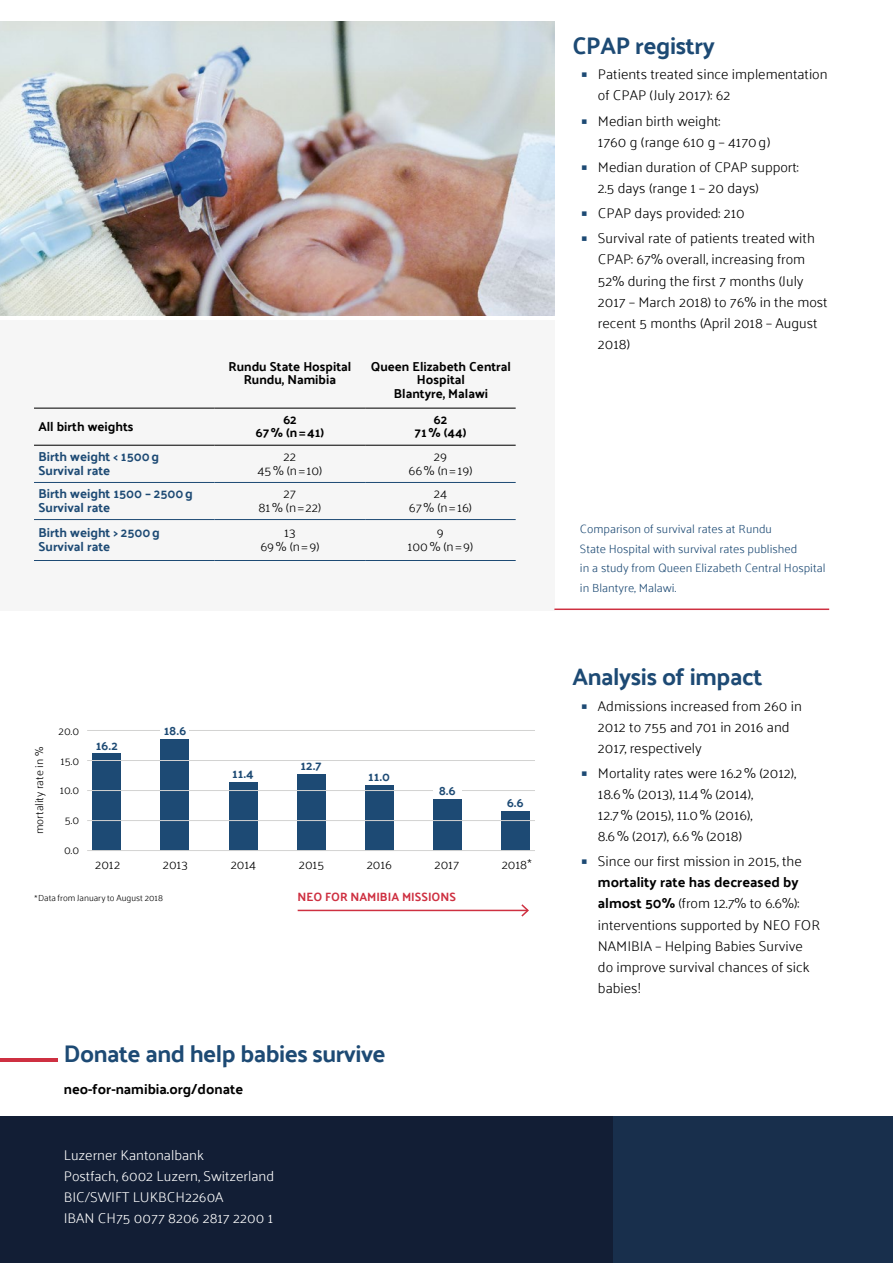
<style>
.page{position:relative;width:893px;height:1263px;background:#fff}
.page>*{position:absolute;margin:0;border:0;box-sizing:border-box;transform-origin:0 0}
.t1{font:700 24px "Palanquin";letter-spacing:-.015em;color:#1d4a74}
.t2{font:300 14.25px/21px "Palanquin";color:#000}
.t3{font:300 14.25px/21px "Palanquin";color:#fff}
.t4{font:700 14.25px "Palanquin";color:#000}
.t5{font:700 12.9px/13.6px "Palanquin";color:#000;text-align:center}
.t6{font:700 12.9px/13.6px "Palanquin";color:#1d4a74}
.t7{font:300 12.9px/13.6px "Palanquin";color:#000;text-align:center}
.t8{font:300 12.75px "Palanquin";letter-spacing:-.005em;color:#000}
.t9{font:700 12.75px "Palanquin";letter-spacing:-.015em;color:#1d4a74}
.t10{font:300 12px/19.5px "Palanquin";color:#1d4a74}
.t11{font:700 12px "Palanquin";color:#ce3041}
.t12{font:300 11.25px "Palanquin";color:#000}
.t13{font:300 9px "Palanquin";color:#000}
.s1{font-weight:700}
</style>
<div class="page">
<div style="left:0;top:320px;width:554px;height:290px;background:#f6f6f6"></div>
<img style="left:0;top:21px;width:554px;height:295px">
<div style="left:608px;top:1116px;width:285px;height:147px;background:#182f4c"></div>
<div style="left:0;top:1116px;width:612px;height:147px;background:#121e35"></div>
<hr style="left:0;top:1058px;width:57px;height:4px;background:#ce3041">
<div style="left:365px;top:785px;width:28px;height:66px;background:#1d4a74"></div>
<div style="left:501px;top:811px;width:29px;height:40px;background:#1d4a74"></div>
<div style="left:93px;top:753px;width:28px;height:98px;background:#1d4a74"></div>
<div style="left:229px;top:782px;width:28px;height:69px;background:#1d4a74"></div>
<div style="left:161px;top:739px;width:28px;height:112px;background:#1d4a74"></div>
<div style="left:297px;top:774px;width:28px;height:77px;background:#1d4a74"></div>
<div style="left:433px;top:799px;width:29px;height:52px;background:#1d4a74"></div>
<hr style="left:87px;top:790px;width:448px;height:1px;background:#d3d3d2">
<hr style="left:87px;top:820px;width:448px;height:1px;background:#d3d3d2">
<hr style="left:87px;top:730px;width:448px;height:1px;background:#d3d3d2">
<hr style="left:87px;top:850px;width:448px;height:1px;background:#d3d3d2">
<hr style="left:87px;top:760px;width:448px;height:1px;background:#d3d3d2">
<div style="left:161px;top:725px;width:28px;height:14px;background:#fff"></div>
<div style="left:433px;top:786px;width:29px;height:13px;background:#fff"></div>
<hr style="left:34px;top:408px;width:181px;height:1px;background:#000">
<hr style="left:34px;top:445px;width:181px;height:1px;background:#000">
<hr style="left:215px;top:408px;width:150px;height:1px;background:#000">
<hr style="left:215px;top:445px;width:150px;height:1px;background:#000">
<hr style="left:365px;top:408px;width:151px;height:1px;background:#000">
<hr style="left:365px;top:445px;width:151px;height:1px;background:#000">
<hr style="left:34px;top:482px;width:181px;height:1px;background:#1d4a74">
<hr style="left:215px;top:482px;width:150px;height:1px;background:#1d4a74">
<hr style="left:365px;top:482px;width:151px;height:1px;background:#1d4a74">
<hr style="left:34px;top:519px;width:181px;height:1px;background:#1d4a74">
<hr style="left:215px;top:519px;width:150px;height:1px;background:#1d4a74">
<hr style="left:365px;top:519px;width:151px;height:1px;background:#1d4a74">
<hr style="left:34px;top:560px;width:181px;height:1px;background:#1d4a74">
<hr style="left:215px;top:560px;width:150px;height:1px;background:#1d4a74">
<hr style="left:365px;top:560px;width:151px;height:1px;background:#1d4a74">
<hr style="left:554px;top:608px;width:275px;height:2px;background:#ce3041">
<hr style="left:298px;top:910px;width:230px;height:1px;background:#ce3041">
<svg style="left:520px;top:904px;width:9px;height:13px"></svg>
<p class="t5" style="left:229px;top:359px;width:124px">Rundu State Hospital<br>Rundu, Namibia</p>
<p class="t5" style="left:371px;top:359px;width:142px">Queen Elizabeth Central<br>Hospital<br>Blantyre, Malawi</p>
<p class="t5" style="left:38px;top:419px;width:96px">All birth weights</p>
<p class="t5" style="left:256px;top:413px;width:70px">62<br>67% (n=41)</p>
<p class="t5" style="left:414px;top:413px;width:53px">62<br>71% (44)</p>
<p class="t6" style="left:38px;top:450px;width:122px">Birth weight &lt; 1500g<br>Survival rate</p>
<p class="t7" style="left:257px;top:450px;width:66px">22<br>45% (n= 10)</p>
<p class="t7" style="left:408px;top:450px;width:66px">29<br>66% (n= 19)</p>
<p class="t6" style="left:38px;top:487px;width:156px">Birth weight 1500 – 2500g<br>Survival rate</p>
<p class="t7" style="left:258px;top:487px;width:64px">27<br>81% (n= 22)</p>
<p class="t7" style="left:409px;top:487px;width:65px">24<br>67% (n= 16)</p>
<p class="t6" style="left:38px;top:526px;width:123px">Birth weight &gt; 2500g<br>Survival rate</p>
<p class="t7" style="left:260px;top:526px;width:61px">13<br>69% (n=9)</p>
<p class="t7" style="left:408px;top:526px;width:67px">9<br>100% (n=9)</p>
<p class="t12" style="left:33px;top:834px;width:89px;rotate:-90deg">mortality rate in %</p>
<p class="t12" style="left:59px;top:724px;width:22px">20.0</p>
<p class="t12" style="left:61px;top:754px;width:20px">15.0</p>
<p class="t12" style="left:60px;top:784px;width:21px">10.0</p>
<p class="t12" style="left:65px;top:814px;width:16px">5.0</p>
<p class="t12" style="left:64px;top:843px;width:17px">0.0</p>
<p class="t9" style="left:96px;top:738px;width:24px">16.2</p>
<p class="t9" style="left:164px;top:723px;width:24px">18.6</p>
<p class="t9" style="left:232px;top:766px;width:23px">11.4</p>
<p class="t9" style="left:300px;top:758px;width:23px">12.7</p>
<p class="t9" style="left:368px;top:769px;width:23px">11.0</p>
<p class="t9" style="left:439px;top:783px;width:18px">8.6</p>
<p class="t9" style="left:507px;top:795px;width:18px">6.6</p>
<p class="t8" style="left:95px;top:857px;width:26px">2012</p>
<p class="t8" style="left:163px;top:857px;width:27px">2013</p>
<p class="t8" style="left:231px;top:857px;width:27px">2014</p>
<p class="t8" style="left:299px;top:857px;width:27px">2015</p>
<p class="t8" style="left:367px;top:857px;width:27px">2016</p>
<p class="t8" style="left:435px;top:857px;width:26px">2017</p>
<p class="t8" style="left:502px;top:857px;width:31px">2018*</p>
<p class="t13" style="left:34px;top:893px;width:130px">*Data from January to August 2018</p>
<p class="t11" style="left:298px;top:890px;width:160px">NEO FOR NAMIBIA MISSIONS</p>
<h1 class="t1" style="left:64px;top:1040px;width:323px">Donate and help babies survive</h1>
<p class="t4" style="left:64px;top:1081px;width:181px">neo-for-namibia.org/donate</p>
<p class="t3" style="left:64px;top:1144px;width:212px">Luzerner Kantonalbank<br>Postfach, 6002 Luzern, Switzerland<br>BIC/SWIFT LUKBCH2260A<br>IBAN CH75 0077 8206 2817 2200 1</p>
<h1 class="t1" style="left:572px;top:32px;width:144px">CPAP registry</h1>
<p class="t2" style="left:598px;top:64px;width:231px">Patients treated since implementation of CPAP (July 2017): 62</p>
<p class="t2" style="left:598px;top:110px;width:174px">Median birth weight:<br>1760 g (range 610 g – 4170g)</p>
<p class="t2" style="left:598px;top:157px;width:202px">Median duration of CPAP support:<br>2.5 days (range 1 – 20 days)</p>
<p class="t2" style="left:598px;top:201px;width:218px;line-height:25.2px">CPAP days provided: 210<br>Survival rate of patients treated with</p>
<p class="t2" style="left:598px;top:249px;width:231px">CPAP: 67% overall, increasing from<br>52% during the first 7 months (July<br>2017 – March 2018) to 76% in the most recent 5 months (April 2018 – August<br>2018)</p>
<p class="t10" style="left:580px;top:519px;width:247px">Comparison of survival rates at Rundu<br>State Hospital with survival rates published<br>in a study from Queen Elizabeth Central Hospital in Blantyre, Malawi.</p>
<h1 class="t1" style="left:572px;top:663px;width:191px">Analysis of impact</h1>
<p class="t2" style="left:598px;top:695px;width:205px">Admissions increased from 260 in<br>2012 to 755 and 701 in 2016 and<br>2017, respectively</p>
<p class="t2" style="left:598px;top:763px;width:200px">Mortality rates were 16.2% (2012),<br>18.6% (2013), 11.4% (2014),<br>12.7% (2015), 11.0% (2016),<br>8.6% (2017), 6.6% (2018)</p>
<p class="t2" style="left:598px;top:851px;width:205px">Since our first mission in 2015, the</p>
<p class="t2" style="left:598px;top:872px;width:224px"><span class="s1">mortality rate has decreased by almost 50%</span> (from 12.7% to 6.6%): interventions supported by NEO FOR<br>NAMIBIA – Helping Babies Survive do improve survival chances of sick babies!</p>
</div>
